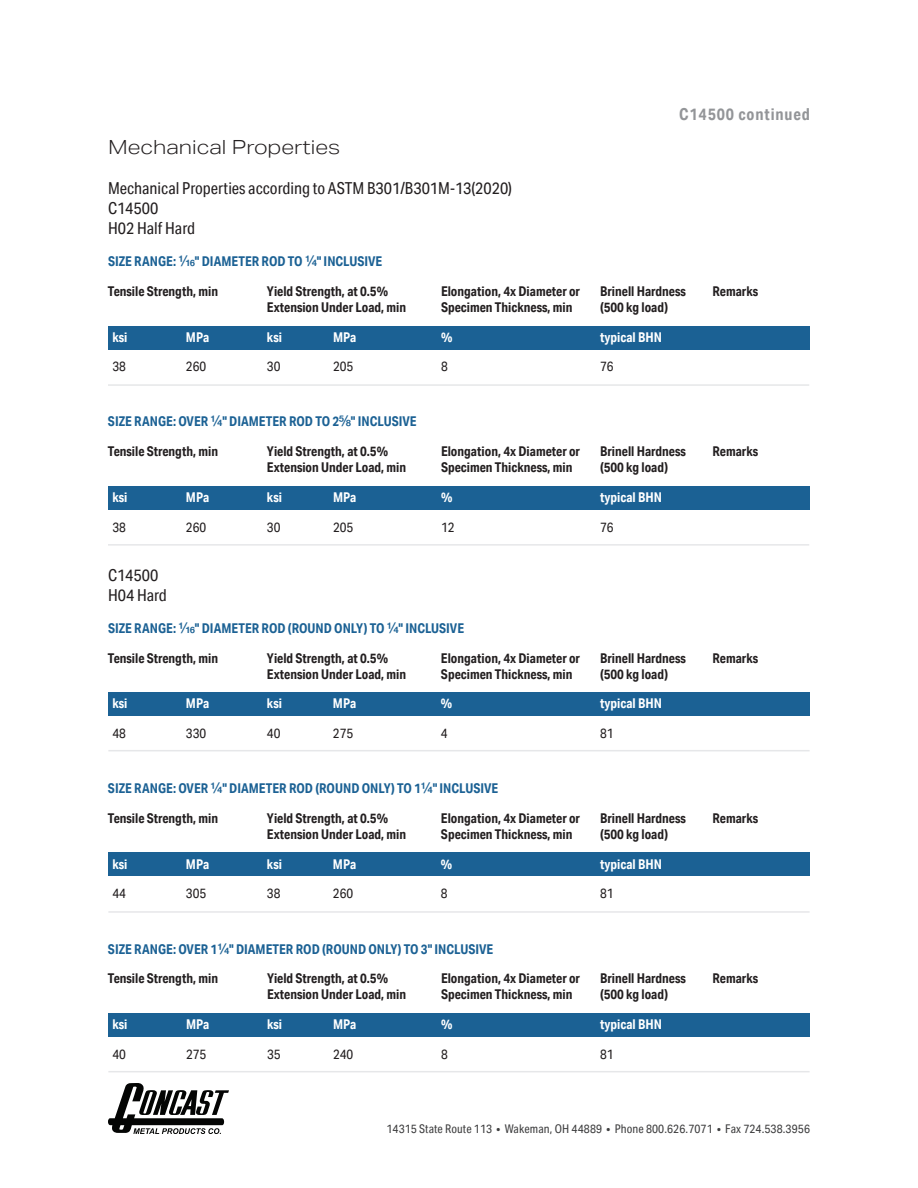
<style>
.page{position:relative;width:918px;height:1188px;background:#fff}
.page>*{position:absolute;margin:0;border:0;box-sizing:border-box;transform-origin:0 0}
.t1{font:300 19.5px "Aktiv Grotesk Ex";color:#231f20}
.t2{font:16.5px/19.8px "Aktiv Grotesk Cd";color:#231f20}
.t3{font:700 16.5px "Aktiv Grotesk Cd";letter-spacing:.05em;color:#939598}
.t4{font:700 13.5px "Aktiv Grotesk Cd";color:#231f20}
.t5{font:700 13.5px/29.7px "Aktiv Grotesk Cd";color:#1b6194}
.t6{font:700 13.5px "Aktiv Grotesk Cd";color:#fff}
.t7{font:13.5px "Aktiv Grotesk Cd";color:#231f20}
.t8{font:12px "Aktiv Grotesk Cd";letter-spacing:.01em;color:#3e3e3f}
.s1{font-family:"Helvetica Fraction";font-size:14.85px}
.s2{color:#231f20}
</style>
<div class="page">
<svg style="left:108px;top:1083px;width:121px;height:51px"></svg>
<div style="left:108px;top:692px;width:702px;height:24px;background:#1b6194"></div>
<div style="left:108px;top:853px;width:702px;height:23px;background:#1b6194"></div>
<div style="left:108px;top:1013px;width:702px;height:24px;background:#1b6194"></div>
<div style="left:108px;top:487px;width:701px;height:23px;background:#1b6194"></div>
<div style="left:108px;top:327px;width:701px;height:23px;background:#1b6194"></div>
<hr style="left:108px;top:384px;width:701px;height:2px;background:#e6e7e9">
<hr style="left:108px;top:544px;width:701px;height:2px;background:#e6e7e9">
<hr style="left:108px;top:750px;width:702px;height:1px;background:#e6e7e9">
<hr style="left:108px;top:911px;width:702px;height:2px;background:#e6e7e9">
<hr style="left:108px;top:1071px;width:702px;height:1px;background:#e6e7e9">
<p class="t3" style="left:679px;top:104px;width:132px">C14500 continued</p>
<p class="t1" style="left:108px;top:136px;width:234px">Mechanical Properties</p>
<p class="t2" style="left:108px;top:178px;width:406px">Mechanical Properties according to ASTM B301/B301M-13(2020)<br>C14500<br>H02 Half Hard</p>
<p class="t5" style="left:108px;top:246px;width:276px">SIZE RANGE: <span class="s1">¹⁄₁₆</span>" DIAMETER ROD TO <span class="s1">¹⁄₄</span>" INCLUSIVE<br><span class="s2">Tensile Strength, min</span></p>
<p class="t4" style="left:267px;top:283px;width:123px">Yield Strength, at 0.5%</p>
<p class="t4" style="left:441px;top:283px;width:141px">Elongation, 4x Diameter or</p>
<p class="t4" style="left:600px;top:283px;width:87px">Brinell Hardness</p>
<p class="t4" style="left:712px;top:283px;width:47px">Remarks</p>
<p class="t4" style="left:267px;top:299px;width:141px">Extension Under Load, min</p>
<p class="t4" style="left:441px;top:299px;width:133px">Specimen Thickness, min</p>
<p class="t4" style="left:600px;top:299px;width:70px">(500 kg load)</p>
<p class="t6" style="left:113px;top:328px;width:16px">ksi</p>
<p class="t6" style="left:186px;top:328px;width:25px">MPa</p>
<p class="t6" style="left:267px;top:328px;width:16px">ksi</p>
<p class="t6" style="left:333px;top:328px;width:25px">MPa</p>
<p class="t6" style="left:441px;top:328px;width:13px">%</p>
<p class="t6" style="left:600px;top:328px;width:63px">typical BHN</p>
<p class="t7" style="left:113px;top:358px;width:15px">38</p>
<p class="t7" style="left:186px;top:358px;width:22px">260</p>
<p class="t7" style="left:267px;top:358px;width:15px">30</p>
<p class="t7" style="left:333px;top:358px;width:22px">205</p>
<p class="t7" style="left:441px;top:358px;width:8px">8</p>
<p class="t7" style="left:600px;top:358px;width:15px">76</p>
<p class="t5" style="left:108px;top:406px;width:310px">SIZE RANGE: OVER <span class="s1">¹⁄₄</span>" DIAMETER ROD TO 2<span class="s1">⁵⁄₈</span>" INCLUSIVE<br><span class="s2">Tensile Strength, min</span></p>
<p class="t4" style="left:267px;top:443px;width:123px">Yield Strength, at 0.5%</p>
<p class="t4" style="left:441px;top:443px;width:141px">Elongation, 4x Diameter or</p>
<p class="t4" style="left:600px;top:443px;width:87px">Brinell Hardness</p>
<p class="t4" style="left:712px;top:443px;width:47px">Remarks</p>
<p class="t4" style="left:267px;top:459px;width:141px">Extension Under Load, min</p>
<p class="t4" style="left:441px;top:459px;width:133px">Specimen Thickness, min</p>
<p class="t4" style="left:600px;top:459px;width:70px">(500 kg load)</p>
<p class="t6" style="left:113px;top:489px;width:16px">ksi</p>
<p class="t6" style="left:186px;top:489px;width:25px">MPa</p>
<p class="t6" style="left:267px;top:489px;width:16px">ksi</p>
<p class="t6" style="left:333px;top:489px;width:25px">MPa</p>
<p class="t6" style="left:441px;top:489px;width:13px">%</p>
<p class="t6" style="left:600px;top:489px;width:63px">typical BHN</p>
<p class="t7" style="left:113px;top:519px;width:15px">38</p>
<p class="t7" style="left:186px;top:519px;width:22px">260</p>
<p class="t7" style="left:267px;top:519px;width:15px">30</p>
<p class="t7" style="left:333px;top:519px;width:22px">205</p>
<p class="t7" style="left:441px;top:519px;width:15px">12</p>
<p class="t7" style="left:600px;top:519px;width:15px">76</p>
<p class="t2" style="left:108px;top:565px;width:61px">C14500<br>H04 Hard</p>
<p class="t5" style="left:108px;top:613px;width:358px">SIZE RANGE: <span class="s1">¹⁄₁₆</span>" DIAMETER ROD (ROUND ONLY) TO <span class="s1">¹⁄₄</span>" INCLUSIVE<br><span class="s2">Tensile Strength, min</span></p>
<p class="t4" style="left:267px;top:649px;width:123px">Yield Strength, at 0.5%</p>
<p class="t4" style="left:441px;top:649px;width:141px">Elongation, 4x Diameter or</p>
<p class="t4" style="left:600px;top:649px;width:87px">Brinell Hardness</p>
<p class="t4" style="left:712px;top:649px;width:47px">Remarks</p>
<p class="t4" style="left:267px;top:666px;width:141px">Extension Under Load, min</p>
<p class="t4" style="left:441px;top:666px;width:133px">Specimen Thickness, min</p>
<p class="t4" style="left:600px;top:666px;width:70px">(500 kg load)</p>
<p class="t6" style="left:113px;top:695px;width:16px">ksi</p>
<p class="t6" style="left:186px;top:695px;width:25px">MPa</p>
<p class="t6" style="left:267px;top:695px;width:16px">ksi</p>
<p class="t6" style="left:333px;top:695px;width:25px">MPa</p>
<p class="t6" style="left:441px;top:695px;width:13px">%</p>
<p class="t6" style="left:600px;top:695px;width:63px">typical BHN</p>
<p class="t7" style="left:113px;top:725px;width:15px">48</p>
<p class="t7" style="left:186px;top:725px;width:22px">330</p>
<p class="t7" style="left:267px;top:725px;width:15px">40</p>
<p class="t7" style="left:333px;top:725px;width:22px">275</p>
<p class="t7" style="left:441px;top:725px;width:8px">4</p>
<p class="t7" style="left:600px;top:725px;width:15px">81</p>
<p class="t5" style="left:108px;top:773px;width:392px">SIZE RANGE: OVER <span class="s1">¹⁄₄</span>" DIAMETER ROD (ROUND ONLY) TO 1<span class="s1">¹⁄₄</span>" INCLUSIVE</p>
<p class="t4" style="left:108px;top:810px;width:112px">Tensile Strength, min</p>
<p class="t4" style="left:267px;top:810px;width:123px">Yield Strength, at 0.5%</p>
<p class="t4" style="left:441px;top:810px;width:141px">Elongation, 4x Diameter or</p>
<p class="t4" style="left:600px;top:810px;width:87px">Brinell Hardness</p>
<p class="t4" style="left:712px;top:810px;width:47px">Remarks</p>
<p class="t4" style="left:267px;top:826px;width:141px">Extension Under Load, min</p>
<p class="t4" style="left:441px;top:826px;width:133px">Specimen Thickness, min</p>
<p class="t4" style="left:600px;top:826px;width:70px">(500 kg load)</p>
<p class="t6" style="left:113px;top:856px;width:16px">ksi</p>
<p class="t6" style="left:186px;top:856px;width:25px">MPa</p>
<p class="t6" style="left:267px;top:856px;width:16px">ksi</p>
<p class="t6" style="left:333px;top:856px;width:25px">MPa</p>
<p class="t6" style="left:441px;top:856px;width:13px">%</p>
<p class="t6" style="left:600px;top:856px;width:63px">typical BHN</p>
<p class="t7" style="left:113px;top:886px;width:15px">44</p>
<p class="t7" style="left:186px;top:886px;width:22px">305</p>
<p class="t7" style="left:267px;top:886px;width:15px">38</p>
<p class="t7" style="left:333px;top:886px;width:22px">260</p>
<p class="t7" style="left:441px;top:886px;width:8px">8</p>
<p class="t7" style="left:600px;top:886px;width:15px">81</p>
<p class="t5" style="left:108px;top:934px;width:387px">SIZE RANGE: OVER 1<span class="s1">¹⁄₄</span>" DIAMETER ROD (ROUND ONLY) TO 3" INCLUSIVE</p>
<p class="t4" style="left:108px;top:970px;width:112px">Tensile Strength, min</p>
<p class="t4" style="left:267px;top:970px;width:123px">Yield Strength, at 0.5%</p>
<p class="t4" style="left:441px;top:970px;width:141px">Elongation, 4x Diameter or</p>
<p class="t4" style="left:600px;top:970px;width:87px">Brinell Hardness</p>
<p class="t4" style="left:713px;top:970px;width:47px">Remarks</p>
<p class="t4" style="left:267px;top:986px;width:141px">Extension Under Load, min</p>
<p class="t4" style="left:441px;top:986px;width:133px">Specimen Thickness, min</p>
<p class="t4" style="left:600px;top:986px;width:70px">(500 kg load)</p>
<p class="t6" style="left:113px;top:1016px;width:16px">ksi</p>
<p class="t6" style="left:186px;top:1016px;width:25px">MPa</p>
<p class="t6" style="left:267px;top:1016px;width:16px">ksi</p>
<p class="t6" style="left:333px;top:1016px;width:25px">MPa</p>
<p class="t6" style="left:441px;top:1016px;width:13px">%</p>
<p class="t6" style="left:600px;top:1016px;width:63px">typical BHN</p>
<p class="t7" style="left:113px;top:1046px;width:15px">40</p>
<p class="t7" style="left:186px;top:1046px;width:22px">275</p>
<p class="t7" style="left:267px;top:1046px;width:15px">35</p>
<p class="t7" style="left:333px;top:1046px;width:22px">240</p>
<p class="t7" style="left:441px;top:1046px;width:8px">8</p>
<p class="t7" style="left:600px;top:1046px;width:15px">81</p>
<p class="t8" style="left:386px;top:1121px;width:425px">14315 State Route 113 • Wakeman, OH 44889 • Phone 800.626.7071 • Fax 724.538.3956</p>
</div>
